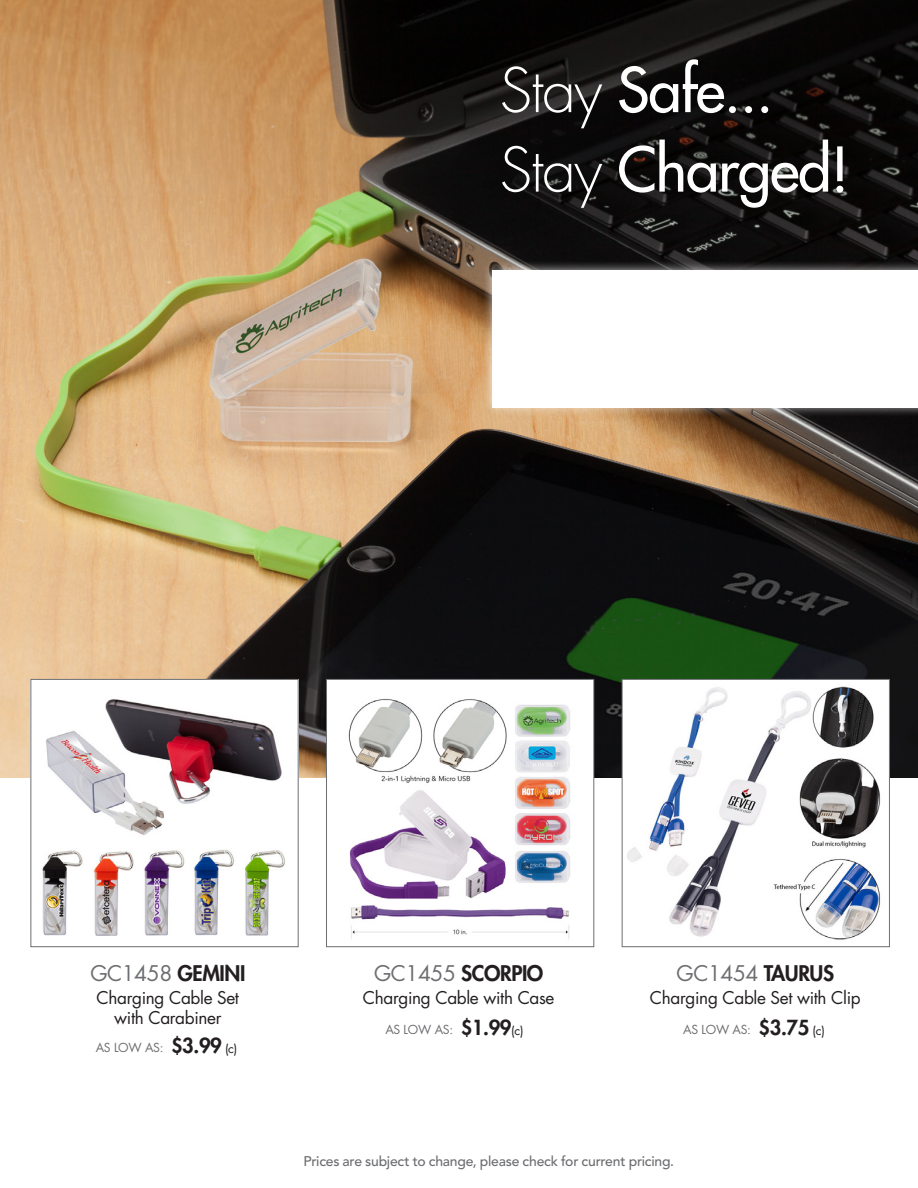
<style>
.page{position:relative;width:918px;height:1188px;background:#fff}
.page>*{position:absolute;margin:0;border:0;box-sizing:border-box;transform-origin:0 0}
.t1{font:500 60px "Futura Std";letter-spacing:-.02em;color:#fff}
.t2{font:21px "Futura Std";letter-spacing:-.02em;color:#6d6e71}
.t3{font:800 21px "Futura Std";letter-spacing:-.02em;color:#231f20}
.t4{font:800 20.25px "Futura Std";color:#231f20}
.t5{font:17.1px/20.1px "Futura Std";letter-spacing:-.02em;color:#231f20;text-align:center}
.t6{font:500 13.95px "Avenir LT Std";letter-spacing:-.015em;color:#6c6d70}
.t7{font:12.15px "Futura Std";letter-spacing:-.02em;color:#6d6e71}
.s1{font-weight:300}
.s2{font-weight:800;color:#231f20}
.s3{font-weight:400;font-size:12.15px}
.s4{font-weight:400;color:#6d6e71}
</style>
<div class="page">
<img style="left:0;top:0;width:918px;height:778px">
<div style="left:483px;top:260px;width:435px;height:157px;background:#fff;opacity:.71"></div>
<div style="left:492px;top:270px;width:426px;height:137px;background:#fff"></div>
<img style="left:33px;top:681px;width:264px;height:255px">
<div style="left:31px;top:679px;width:268px;height:268px;border:1px solid #6d6e71"></div>
<img style="left:328px;top:681px;width:264px;height:258px">
<div style="left:326px;top:679px;width:268px;height:268px;border:1px solid #6d6e71"></div>
<img style="left:624px;top:681px;width:264px;height:259px">
<div style="left:622px;top:679px;width:268px;height:268px;border:1px solid #6d6e71"></div>
<p class="t1" style="left:500px;top:52px;width:275px"><span class="s1">Stay</span> Safe...</p>
<p class="t1" style="left:500px;top:132px;width:351px"><span class="s1">Stay</span> Charged!</p>
<p class="t2" style="left:90px;top:960px;width:156px">GC1458 <span class="s2">GEMINI</span></p>
<p class="t5" style="left:97px;top:988px;width:144px">Charging Cable Set with Carabiner</p>
<p class="t7" style="left:96px;top:1040px;width:69px">AS LOW AS:</p>
<p class="t4" style="left:171px;top:1033px;width:68px">$3.99 <span class="s3">(c)</span></p>
<p class="t3" style="left:374px;top:960px;width:171px"><span class="s4">GC1455</span> SCORPIO</p>
<p class="t5" style="left:363px;top:988px;width:193px">Charging Cable with Case</p>
<p class="t7" style="left:385px;top:1022px;width:69px">AS LOW AS:</p>
<p class="t4" style="left:461px;top:1015px;width:64px">$1.99<span class="s3">(c)</span></p>
<p class="t2" style="left:677px;top:960px;width:159px">GC1454 <span class="s2">TAURUS</span></p>
<p class="t5" style="left:650px;top:988px;width:212px">Charging Cable Set with Clip</p>
<p class="t7" style="left:683px;top:1022px;width:69px">AS LOW AS:</p>
<p class="t4" style="left:759px;top:1015px;width:68px">$3.75 <span class="s3">(c)</span></p>
<p class="t6" style="left:304px;top:1153px;width:372px">Prices are subject to change, please check for current pricing.</p>
</div>
